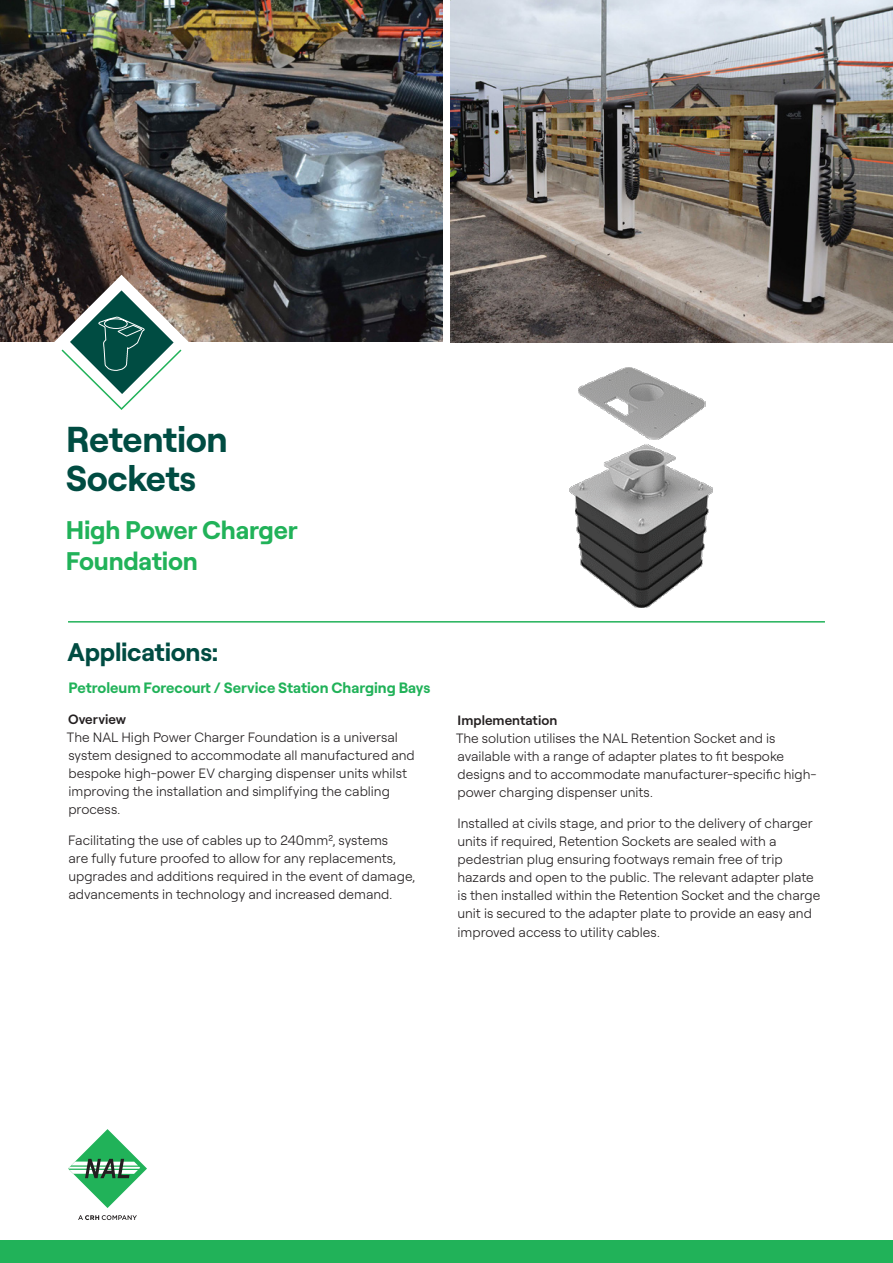
<style>
.page{position:relative;width:893px;height:1263px;background:#fff}
.page>*{position:absolute;margin:0;border:0;box-sizing:border-box;transform-origin:0 0}
.t1{font:700 36px/39px "Roobert PRO";letter-spacing:-.015em;color:#004c42}
.Product{font:700 25.5px "Roobert PRO";letter-spacing:-.01em;color:#21b259}
.Heading{font:700 25.5px "Roobert PRO";letter-spacing:-.01em;color:#004c42}
.Bold_text{font:700 15px "Roobert PRO";color:#21b259}
.Bold_text-2{font:300 13.5px/18px "Roobert PRO";color:#231f20}
.s1{font-weight:600}
</style>
<div class="page">
<img style="left:0;top:0;width:442px;height:341px">
<img style="left:451px;top:0;width:442px;height:342px">
<img style="left:569px;top:367px;width:144px;height:241px">
<svg style="left:68px;top:1129px;width:79px;height:79px"></svg>
<svg style="left:78px;top:1215px;width:59px;height:5px"></svg>
<div style="left:0;top:1240px;width:893px;height:23px;background:#21b259"></div>
<hr style="left:68px;top:621px;width:757px;height:2px;background:#21b259">
<svg style="left:54px;top:275px;width:135px;height:135px"></svg>
<h1 class="t1" style="left:66px;top:417px;width:163px">Retention<br>Sockets</h1>
<p class="Product" style="left:66px;top:511px;width:233px">High Power Charger</p>
<p class="Product" style="left:66px;top:542px;width:133px">Foundation</p>
<p class="Heading" style="left:68px;top:633px;width:152px">Applications:</p>
<p class="Bold_text" style="left:69px;top:677px;width:363px">Petroleum Forecourt / Service Station Charging Bays</p>
<p class="Bold_text-2" style="left:67px;top:710px;width:349px"><span class="s1">Overview<br></span>The NAL High Power Charger Foundation is a universal system designed to accommodate all manufactured and bespoke high-power EV charging dispenser units whilst improving the installation and simplifying the cabling process.</p>
<p class="Bold_text-2" style="left:68px;top:830px;width:348px">Facilitating the use of cables up to 240mm², systems<br>are fully future proofed to allow for any replacements, upgrades and additions required in the event of damage, advancements in technology and increased demand.</p>
<p class="Bold_text-2" style="left:456px;top:710px;width:362px"><span class="s1">Implementation<br></span>The solution utilises the NAL Retention Socket and is available with a range of adapter plates to fit bespoke designs and to accommodate manufacturer-specific high&shy;power charging dispenser units.</p>
<p class="Bold_text-2" style="left:457px;top:813px;width:364px">Installed at civils stage, and prior to the delivery of charger units if required, Retention Sockets are sealed with a pedestrian plug ensuring footways remain free of trip hazards and open to the public. The relevant adapter plate is then installed within the Retention Socket and the charge unit is secured to the adapter plate to provide an easy and</p>
<p class="Bold_text-2" style="left:458px;top:922px;width:204px">improved access to utility cables.</p>
</div>
